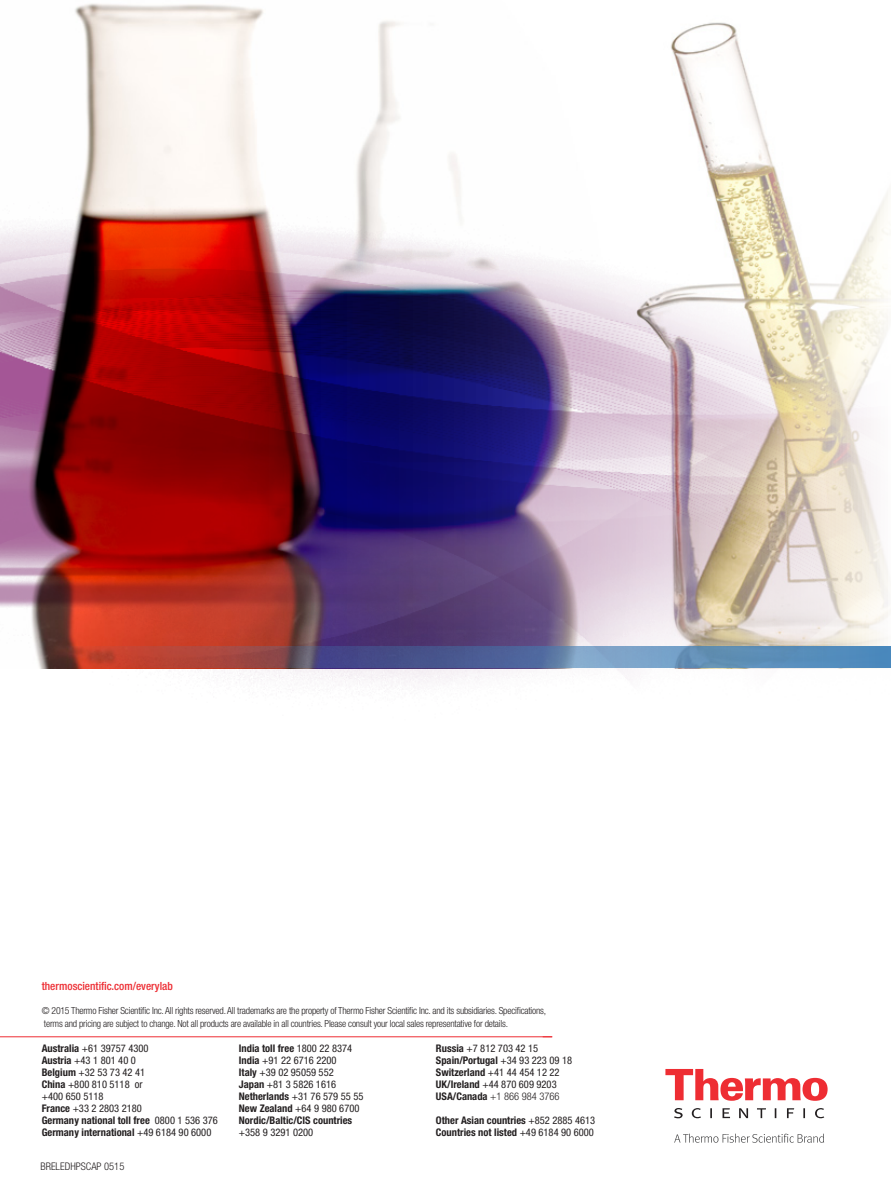
<style>
.page{position:relative;width:891px;height:1188px;background:#fff}
.page>*{position:absolute;margin:0;border:0;box-sizing:border-box;transform-origin:0 0}
.t1{font:500 condensed 11.25px "Helvetica Neue LT Std";color:#ee2d33}
.t2{font:condensed 10.5px/12px "Helvetica Neue LT Std";color:#231f20}
.t3{font:700 condensed 10.5px "Helvetica Neue LT Std";color:#231f20}
.t4{font:300 condensed 10.5px "Helvetica Neue LT Std";color:#231f20}
.t5{font:300 condensed 9.75px "Helvetica Neue LT Std";letter-spacing:-.02em;color:#231f20}
.s1{font-weight:700}
.s2{font-weight:400}
</style>
<div class="page">
<svg style="left:665px;top:1069px;width:163px;height:32px"></svg>
<svg style="left:674px;top:1108px;width:150px;height:10px"></svg>
<svg style="left:674px;top:1134px;width:150px;height:9px"></svg>
<hr style="left:0;top:1036px;width:552px;height:1px;background:#ee2d33">
<img style="left:0;top:3px;width:891px;height:690px">
<p class="t1" style="left:42px;top:980px;width:133px">thermoscientific.com/everylab</p>
<p class="t5" style="left:42px;top:1005px;width:506px">© 2015 Thermo Fisher Scientific Inc. All rights reserved. All trademarks are the property of Thermo Fisher Scientific Inc. and its subsidiaries. Specifications,</p>
<p class="t5" style="left:44px;top:1018px;width:466px">terms and pricing are subject to change. Not all products are available in all countries. Please consult your local sales representative for details.</p>
<p class="t2" style="left:42px;top:1043px;width:108px"><span class="s1">Australia</span> +61 39757 4300</p>
<p class="t2" style="left:42px;top:1055px;width:96px"><span class="s1">Austria</span> +43 1 801 40 0</p>
<p class="t2" style="left:42px;top:1067px;width:105px"><span class="s1">Belgium</span> +32 53 73 42 41</p>
<p class="t2" style="left:42px;top:1079px;width:102px"><span class="s1">China</span> +800 810 5118 or +400 650 5118</p>
<p class="t2" style="left:42px;top:1103px;width:102px"><span class="s1">France</span> +33 2 2803 2180</p>
<p class="t3" style="left:42px;top:1114px;width:178px">Germany national toll free <span class="s2">0800 1 536 376</span></p>
<p class="t3" style="left:42px;top:1126px;width:171px">Germany international <span class="s2">+49 6184 90 6000</span></p>
<p class="t4" style="left:40px;top:1160px;width:85px">BRELEDHPSCAP 0515</p>
<p class="t3" style="left:239px;top:1042px;width:115px">India toll free <span class="s2">1800 22 8374</span></p>
<p class="t2" style="left:239px;top:1055px;width:99px"><span class="s1">India</span> +91 22 6716 2200</p>
<p class="t2" style="left:239px;top:1067px;width:96px"><span class="s1">Italy</span> +39 02 95059 552</p>
<p class="t2" style="left:239px;top:1079px;width:99px"><span class="s1">Japan</span> +81 3 5826 1616</p>
<p class="t2" style="left:239px;top:1091px;width:126px"><span class="s1">Netherlands</span> +31 76 579 55 55</p>
<p class="t2" style="left:239px;top:1103px;width:122px"><span class="s1">New Zealand</span> +64 9 980 6700</p>
<p class="t3" style="left:239px;top:1114px;width:115px">Nordic/Baltic/CIS countries</p>
<p class="t2" style="left:239px;top:1127px;width:76px">+358 9 3291 0200</p>
<p class="t2" style="left:436px;top:1043px;width:104px"><span class="s1">Russia</span> +7 812 703 42 15</p>
<p class="t3" style="left:436px;top:1054px;width:138px">Spain/Portugal <span class="s2">+34 93 223 09 18</span></p>
<p class="t2" style="left:436px;top:1067px;width:125px"><span class="s1">Switzerland</span> +41 44 454 12 22</p>
<p class="t2" style="left:436px;top:1079px;width:122px"><span class="s1">UK/Ireland</span> +44 870 609 9203</p>
<p class="t4" style="left:436px;top:1091px;width:125px"><span class="s1">USA/Canada</span> +1 866 984 3766</p>
<p class="t3" style="left:436px;top:1114px;width:161px">Other Asian countries <span class="s2">+852 2885 4613</span></p>
<p class="t3" style="left:436px;top:1126px;width:160px">Countries not listed <span class="s2">+49 6184 90 6000</span></p>
</div>
